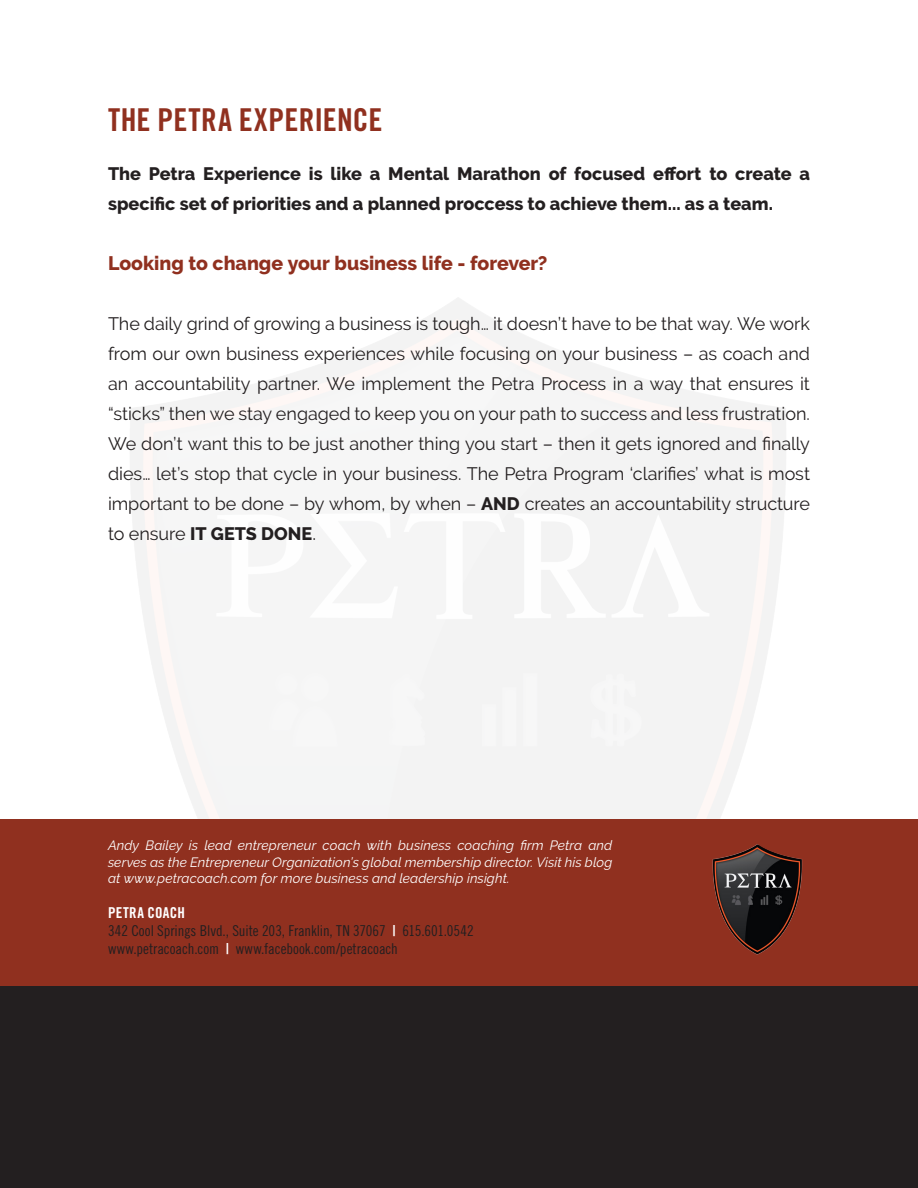
<style>
.page{position:relative;width:918px;height:1188px;background:#fff}
.page>*{position:absolute;margin:0;border:0;box-sizing:border-box;transform-origin:0 0}
.t1{font:31.5px "Trade Gothic LT Std Bd Cn 20";letter-spacing:.01em;color:#90301f}
.t2{font:800 19.5px "Raleway";color:#90301f}
.t3{font:18px/30px "Raleway";letter-spacing:-.005em;color:#231f20;text-align:justify}
.t4{font:800 18px/30px "Raleway";color:#231f20}
.t5{font:15px "Trade Gothic LT Std Cn 18";letter-spacing:-.005em;color:#231f20}
.t6{font:15px "Trade Gothic LT Std Bd Cn 20";letter-spacing:.02em;color:#fff}
.t7{font:italic 13.5px/16.2px "Raleway";letter-spacing:.01em;color:#fff;text-align:justify}
.s1{font-weight:800}
.s2{font-size:19.5px}
.s3{font-family:"Trade Gothic LT Std Bd Cn 20";color:#fff}
</style>
<div class="page">
<div style="left:0;top:986px;width:918px;height:202px;background:#231f20"></div>
<div style="left:0;top:819px;width:918px;height:167px;background:#90301f"></div>
<img style="left:712px;top:844px;width:91px;height:110px">
<p class="t1" style="left:108px;top:100px;width:276px">THE PETRA EXPERIENCE</p>
<p class="t4" style="left:108px;top:159px;width:704px">The Petra Experience is like a Mental Marathon of focused effort to create a specific set of priorities and a planned proccess to achieve them... as a team.</p>
<p class="t2" style="left:108px;top:252px;width:441px">Looking to change your business life - forever?</p>
<p class="t3" style="left:108px;top:308px;width:704px">The daily grind of growing a business is tough… it doesn’t have to be that way. We work from our own business experiences while focusing on your business – as coach and an accountability partner. We implement the Petra Process in a way that ensures it “sticks” then we stay engaged to keep you on your path to success and less frustration.<br>We don’t want this to be just another thing you start – then it gets ignored and finally dies… let’s stop that cycle in your business. The Petra Program ‘clarifies’ what is most important to be done – by whom, by when – <span class="s1">AND</span> creates an accountability structure to ensure <span class="s1">IT GETS DONE</span><span class="s2">.</span></p>
<p class="t7" style="left:108px;top:838px;width:506px">Andy Bailey is lead entrepreneur coach with business coaching firm Petra and serves as the Entrepreneur Organization’s global membership director. Visit his blog at www.petracoach.com for more business and leadership insight.</p>
<p class="t6" style="left:108px;top:904px;width:78px">PETRA COACH</p>
<p class="t5" style="left:108px;top:922px;width:367px">342 Cool Springs Blvd., Suite 203, Franklin, TN 37067 <span class="s3">|</span> 615.601.0542</p>
<p class="t5" style="left:108px;top:940px;width:291px">www.petracoach.com <span class="s3">|</span> www.facebook.com/petracoach</p>
</div>
